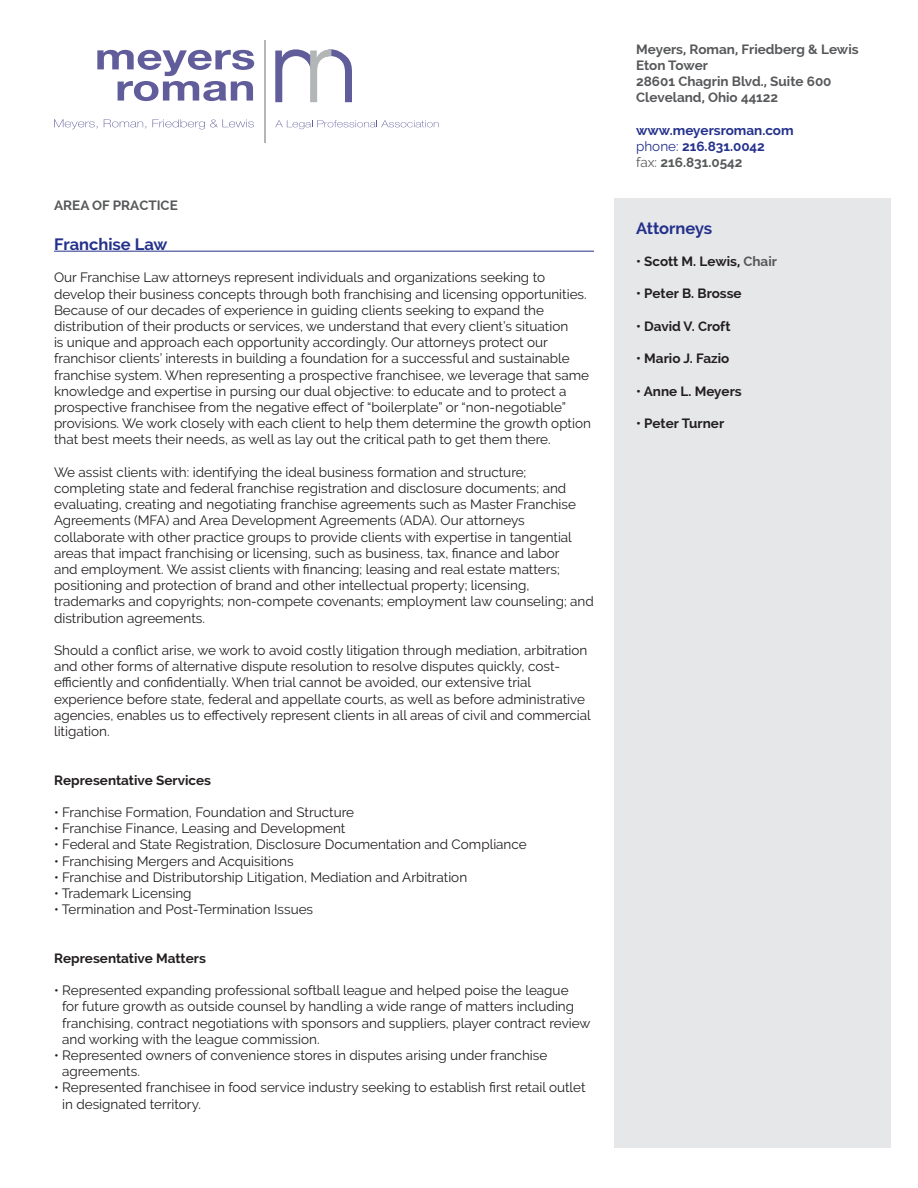
<style>
.page{position:relative;width:918px;height:1188px;background:#fff}
.page>*{position:absolute;margin:0;border:0;box-sizing:border-box;transform-origin:0 0}
.t1{font:700 16.5px "Raleway";color:#24318b}
.t2{font:13.5px/16.2px "Raleway";color:#231f20}
.t3{font:700 13.5px "Raleway";color:#231f20}
.t4{font:700 13.5px/16.2px "Raleway";color:#57585a}
.t5{font:700 13.5px/16.2px "Raleway";color:#24318b}
.s1{font-weight:400}
.s2{font-weight:400;color:#57585a}
.s3{color:#57585a}
</style>
<div class="page">
<svg style="left:275px;top:49px;width:77px;height:53px"></svg>
<svg style="left:97px;top:50px;width:157px;height:51px"></svg>
<svg style="left:54px;top:119px;width:44px;height:10px"></svg>
<svg style="left:104px;top:119px;width:42px;height:10px"></svg>
<svg style="left:153px;top:119px;width:101px;height:10px"></svg>
<svg style="left:275px;top:120px;width:164px;height:9px"></svg>
<hr style="left:264px;top:41px;width:2px;height:102px;background:#b3b6b7">
<hr style="left:54px;top:251px;width:540px;height:1px;background:#24318b">
<div style="left:615px;top:198px;width:276px;height:950px;background:#e6e7e9"></div>
<p class="t4" style="left:54px;top:198px;width:125px">AREA OF PRACTICE</p>
<p class="t1" style="left:54px;top:235px;width:115px">Franchise Law</p>
<p class="t2" style="left:54px;top:269px;width:538px">Our Franchise Law attorneys represent individuals and organizations seeking to develop their business concepts through both franchising and licensing opportunities.<br>Because of our decades of experience in guiding clients seeking to expand the distribution of their products or services, we understand that every client’s situation<br>is unique and approach each opportunity accordingly. Our attorneys protect our franchisor clients’ interests in building a foundation for a successful and sustainable franchise system. When representing a prospective franchisee, we leverage that same knowledge and expertise in pursing our dual objective: to educate and to protect a prospective franchisee from the negative effect of “boilerplate” or “non-negotiable” provisions. We work closely with each client to help them determine the growth option that best meets their needs, as well as lay out the critical path to get them there.</p>
<p class="t2" style="left:54px;top:464px;width:541px">We assist clients with: identifying the ideal business formation and structure; completing state and federal franchise registration and disclosure documents; and evaluating, creating and negotiating franchise agreements such as Master Franchise Agreements (MFA) and Area Development Agreements (ADA). Our attorneys collaborate with other practice groups to provide clients with expertise in tangential areas that impact franchising or licensing, such as business, tax, finance and labor<br>and employment. We assist clients with financing; leasing and real estate matters; positioning and protection of brand and other intellectual property; licensing, trademarks and copyrights; non-compete covenants; employment law counseling; and distribution agreements.</p>
<p class="t2" style="left:54px;top:642px;width:538px">Should a conflict arise, we work to avoid costly litigation through mediation, arbitration and other forms of alternative dispute resolution to resolve disputes quickly, cost&shy;efficiently and confidentially. When trial cannot be avoided, our extensive trial experience before state, federal and appellate courts, as well as before administrative agencies, enables us to effectively represent clients in all areas of civil and commercial litigation.</p>
<p class="t3" style="left:54px;top:772px;width:159px">Representative Services</p>
<p class="t2" style="left:54px;top:804px;width:302px">• Franchise Formation, Foundation and Structure</p>
<p class="t2" style="left:54px;top:820px;width:293px">• Franchise Finance, Leasing and Development</p>
<p class="t2" style="left:54px;top:836px;width:474px">• Federal and State Registration, Disclosure Documentation and Compliance</p>
<p class="t2" style="left:54px;top:853px;width:241px">• Franchising Mergers and Acquisitions</p>
<p class="t2" style="left:54px;top:869px;width:415px">• Franchise and Distributorship Litigation, Mediation and Arbitration</p>
<p class="t2" style="left:54px;top:885px;width:139px">• Trademark Licensing</p>
<p class="t2" style="left:54px;top:901px;width:261px">• Termination and Post-Termination Issues</p>
<p class="t3" style="left:54px;top:950px;width:153px">Representative Matters</p>
<p class="t2" style="left:62px;top:982px;width:530px;text-indent:-8px">• Represented expanding professional softball league and helped poise the league<br>for future growth as outside counsel by handling a wide range of matters including franchising, contract negotiations with sponsors and suppliers, player contract review and working with the league commission.</p>
<p class="t2" style="left:62px;top:1047px;width:487px;text-indent:-8px">• Represented owners of convenience stores in disputes arising under franchise agreements.</p>
<p class="t2" style="left:62px;top:1079px;width:525px;text-indent:-8px">• Represented franchisee in food service industry seeking to establish first retail outlet in designated territory.</p>
<p class="t4" style="left:636px;top:41px;width:224px">Meyers, Roman, Friedberg &amp; Lewis<br>Eton Tower<br>28601 Chagrin Blvd., Suite 600<br>Cleveland, Ohio 44122</p>
<p class="t5" style="left:636px;top:122px;width:159px">www.meyersroman.com <span class="s1">phone:</span> 216.831.0042<br><span class="s2">fax:</span> <span class="s3">216.831.0542</span></p>
<p class="t1" style="left:636px;top:218px;width:78px">Attorneys</p>
<p class="t3" style="left:636px;top:254px;width:142px">• Scott M. Lewis, <span class="s3">Chair</span></p>
<p class="t3" style="left:636px;top:286px;width:107px">• Peter B. Brosse</p>
<p class="t3" style="left:636px;top:318px;width:96px">• David V. Croft</p>
<p class="t3" style="left:636px;top:351px;width:95px">• Mario J. Fazio</p>
<p class="t3" style="left:636px;top:383px;width:107px">• Anne L. Meyers</p>
<p class="t3" style="left:636px;top:416px;width:90px">• Peter Turner</p>
</div>
